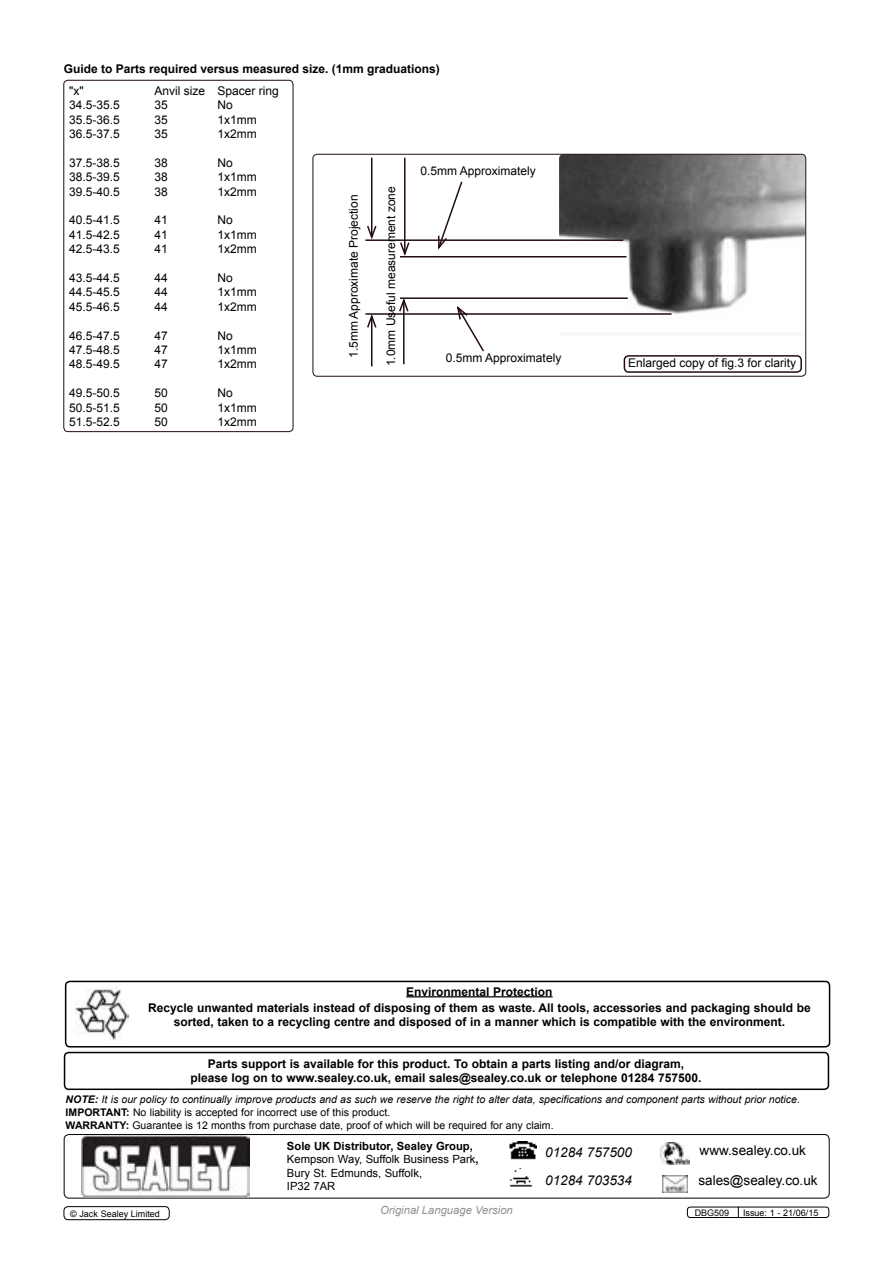
<style>
.page{position:relative;width:893px;height:1263px;background:#fff}
.page>*{position:absolute;margin:0;border:0;box-sizing:border-box;transform-origin:0 0}
.t1{font:13.5px "Arial";color:#000}
.t2{font:italic 13.5px/28.7px "Arial";color:#000}
.t3{font:700 12px/16.5px "Arial";color:#000;text-align:center}
.t4{font:12px "Arial";color:#000}
.t5{font:11.25px/13.5px "Arial";color:#000}
.t6{font:italic 11.25px "Arial";color:#8f9194}
.t7{font:italic 10.5px/12.6px "Arial";color:#000}
.t8{font:9px "Arial";color:#000}
.s1{font-weight:700}
.s2{font-weight:700;font-style:normal}
.s3{font-style:normal}
</style>
<div class="page">
<div style="left:65px;top:981px;width:765px;height:66px;border:2px solid #000;border-radius:4px"></div>
<img style="left:75px;top:987px;width:54px;height:53px">
<hr style="left:406px;top:996px;width:147px;height:1px;background:#000">
<div style="left:64px;top:1052px;width:765px;height:38px;border:2px solid #000;border-radius:4px"></div>
<div style="left:64px;top:1134px;width:766px;height:64px;border:1px solid #000;border-radius:5px"></div>
<img style="left:81px;top:1136px;width:168px;height:61px">
<img style="left:509px;top:1168px;width:24px;height:19px">
<img style="left:509px;top:1142px;width:27px;height:18px">
<img style="left:662px;top:1175px;width:26px;height:18px">
<img style="left:661px;top:1143px;width:28px;height:22px">
<div style="left:63px;top:80px;width:230px;height:352px;border:1px solid #230d10;border-radius:4px"></div>
<div style="left:687px;top:1207px;width:142px;height:11px;border:1px solid #000;border-radius:3px"></div>
<div style="left:64px;top:1206px;width:106px;height:14px;border:1px solid #000;border-radius:4px"></div>
<img style="left:559px;top:154px;width:246px;height:160px">
<hr style="left:365px;top:313px;width:307px;height:2px;background:#230d10">
<hr style="left:365px;top:239px;width:258px;height:2px;background:#230d10">
<hr style="left:371px;top:158px;width:1px;height:79px;background:#230d10">
<svg style="left:366px;top:224px;width:12px;height:17px"></svg>
<hr style="left:371px;top:316px;width:1px;height:50px;background:#230d10">
<svg style="left:366px;top:313px;width:12px;height:16px"></svg>
<hr style="left:400px;top:256px;width:226px;height:1px;background:#230d10">
<hr style="left:400px;top:297px;width:228px;height:2px;background:#230d10">
<hr style="left:404px;top:158px;width:1px;height:96px;background:#230d10">
<svg style="left:400px;top:241px;width:11px;height:17px"></svg>
<hr style="left:403px;top:300px;width:2px;height:64px;background:#230d10">
<svg style="left:399px;top:297px;width:11px;height:16px"></svg>
<svg style="left:456px;top:306px;width:29px;height:46px"></svg>
<svg style="left:437px;top:181px;width:27px;height:69px"></svg>
<div style="left:313px;top:154px;width:493px;height:223px;border:1px solid #230d10;border-radius:4px"></div>
<div style="left:624px;top:355px;width:178px;height:18px;border:2px solid #230d10;border-radius:4px"></div>
<p class="t3" style="left:64px;top:60px;width:378px">Guide to Parts required versus measured size. (1mm graduations)</p>
<p class="t4" style="left:69px;top:83px;width:16px">"x"</p>
<p class="t4" style="left:155px;top:83px;width:126px">Anvil size S pacer ring</p>
<p class="t4" style="left:69px;top:97px;width:52px">34.5-35.5</p>
<p class="t4" style="left:155px;top:97px;width:44px">35 N</p>
<p class="t4" style="left:226px;top:97px;width:8px">o</p>
<p class="t4" style="left:69px;top:112px;width:52px">35.5-36.5</p>
<p class="t4" style="left:155px;top:112px;width:15px">35</p>
<p class="t4" style="left:218px;top:112px;width:41px">1x1mm</p>
<p class="t4" style="left:69px;top:126px;width:52px">36.5-37.5</p>
<p class="t4" style="left:155px;top:126px;width:15px">35</p>
<p class="t4" style="left:218px;top:126px;width:41px">1x2mm</p>
<p class="t4" style="left:69px;top:155px;width:52px">37.5-38.5</p>
<p class="t4" style="left:155px;top:155px;width:44px">38 N</p>
<p class="t4" style="left:226px;top:155px;width:8px">o</p>
<p class="t4" style="left:69px;top:169px;width:52px">38.5-39.5</p>
<p class="t4" style="left:155px;top:169px;width:15px">38</p>
<p class="t4" style="left:218px;top:169px;width:41px">1x1mm</p>
<p class="t4" style="left:69px;top:184px;width:52px">39.5-40.5</p>
<p class="t4" style="left:155px;top:184px;width:15px">38</p>
<p class="t4" style="left:218px;top:184px;width:41px">1x2mm</p>
<p class="t4" style="left:69px;top:212px;width:52px">40.5-41.5</p>
<p class="t4" style="left:155px;top:212px;width:44px">41 N</p>
<p class="t4" style="left:226px;top:212px;width:8px">o</p>
<p class="t4" style="left:69px;top:227px;width:52px">41.5-42.5</p>
<p class="t4" style="left:155px;top:227px;width:15px">41</p>
<p class="t4" style="left:218px;top:227px;width:41px">1x1mm</p>
<p class="t4" style="left:69px;top:241px;width:52px">42.5-43.5</p>
<p class="t4" style="left:155px;top:241px;width:15px">41</p>
<p class="t4" style="left:218px;top:241px;width:41px">1x2mm</p>
<p class="t4" style="left:69px;top:270px;width:52px">43.5-44.5</p>
<p class="t4" style="left:155px;top:270px;width:44px">44 N</p>
<p class="t4" style="left:226px;top:270px;width:8px">o</p>
<p class="t4" style="left:69px;top:284px;width:52px">44.5-45.5</p>
<p class="t4" style="left:155px;top:284px;width:15px">44</p>
<p class="t4" style="left:218px;top:284px;width:41px">1x1mm</p>
<p class="t4" style="left:69px;top:299px;width:52px">45.5-46.5</p>
<p class="t4" style="left:155px;top:299px;width:15px">44</p>
<p class="t4" style="left:218px;top:299px;width:41px">1x2mm</p>
<p class="t4" style="left:69px;top:328px;width:52px">46.5-47.5</p>
<p class="t4" style="left:155px;top:328px;width:44px">47 N</p>
<p class="t4" style="left:226px;top:328px;width:8px">o</p>
<p class="t4" style="left:69px;top:342px;width:52px">47.5-48.5</p>
<p class="t4" style="left:155px;top:342px;width:15px">47</p>
<p class="t4" style="left:218px;top:342px;width:41px">1x1mm</p>
<p class="t4" style="left:69px;top:356px;width:52px">48.5-49.5</p>
<p class="t4" style="left:155px;top:356px;width:15px">47</p>
<p class="t4" style="left:218px;top:356px;width:41px">1x2mm</p>
<p class="t4" style="left:69px;top:385px;width:52px">49.5-50.5</p>
<p class="t4" style="left:155px;top:385px;width:44px">50 N</p>
<p class="t4" style="left:226px;top:385px;width:8px">o</p>
<p class="t4" style="left:69px;top:400px;width:52px">50.5-51.5</p>
<p class="t4" style="left:155px;top:400px;width:15px">50</p>
<p class="t4" style="left:218px;top:400px;width:41px">1x1mm</p>
<p class="t4" style="left:69px;top:414px;width:52px">51.5-52.5</p>
<p class="t4" style="left:155px;top:414px;width:15px">50</p>
<p class="t4" style="left:218px;top:414px;width:41px">1x2mm</p>
<p class="t4" style="left:346px;top:358px;width:165px;rotate:-90deg">1.5mm Approximate Projection</p>
<p class="t4" style="left:383px;top:366px;width:182px;rotate:-90deg">1.0mm Useful measurement zone</p>
<p class="t4" style="left:420px;top:163px;width:117px">0.5mm Approximately</p>
<p class="t4" style="left:446px;top:350px;width:117px">0.5mm Approximately</p>
<p class="t4" style="left:628px;top:355px;width:169px">Enlarged copy of fig.3 for clarity</p>
<p class="t3" style="left:148px;top:983px;width:664px">Environmental Protection<br>Recycle unwanted materials instead of disposing of them as waste. All tools, accessories and packaging should be</p>
<p class="t3" style="left:174px;top:1014px;width:613px">sorted, taken to a recycling centre and disposed of in a manner which is compatible with the environment.</p>
<p class="t3" style="left:190px;top:1057px;width:513px;line-height:14.4px">Parts support is available for this product. To obtain a parts listing and/or diagram, please log on to www.sealey.co.uk, email sales@sealey.co.uk or telephone 01284 757500.</p>
<p class="t7" style="left:66px;top:1093px;width:736px"><span class="s1">NOTE:</span> It is our policy to continually improve products and as such we reserve the right to alter data, specifications and component parts without prior notice.<br><span class="s2">IMPORTANT:</span> <span class="s3">No liability is accepted for incorrect use of this product.<br></span><span class="s2">WARRANTY:</span> <span class="s3">Guarantee is 12 months from purchase date, proof of which will be required for any claim.</span></p>
<p class="t2" style="left:545px;top:1138px;width:88px">01284 757500<br>01284 703534</p>
<p class="t5" style="left:287px;top:1139px;width:193px"><span class="s1">Sole UK Distributor, Sealey Group,<br></span>Kempson Way, Suffolk Business Park<span class="s1">,<br></span>Bury St. Edmunds, Suffolk,<br>IP32 7AR</p>
<p class="t1" style="left:700px;top:1142px;width:108px">www.sealey.co.uk</p>
<p class="t1" style="left:698px;top:1171px;width:121px">sales@sealey.co.uk</p>
<p class="t8" style="left:70px;top:1207px;width:91px">© Jack Sealey Limited</p>
<p class="t6" style="left:380px;top:1203px;width:134px">Original Language Version</p>
<p class="t8" style="left:695px;top:1207px;width:36px">DBG509</p>
<p class="t8" style="left:743px;top:1207px;width:77px">Issue: 1 - 21/06/15</p>
</div>
